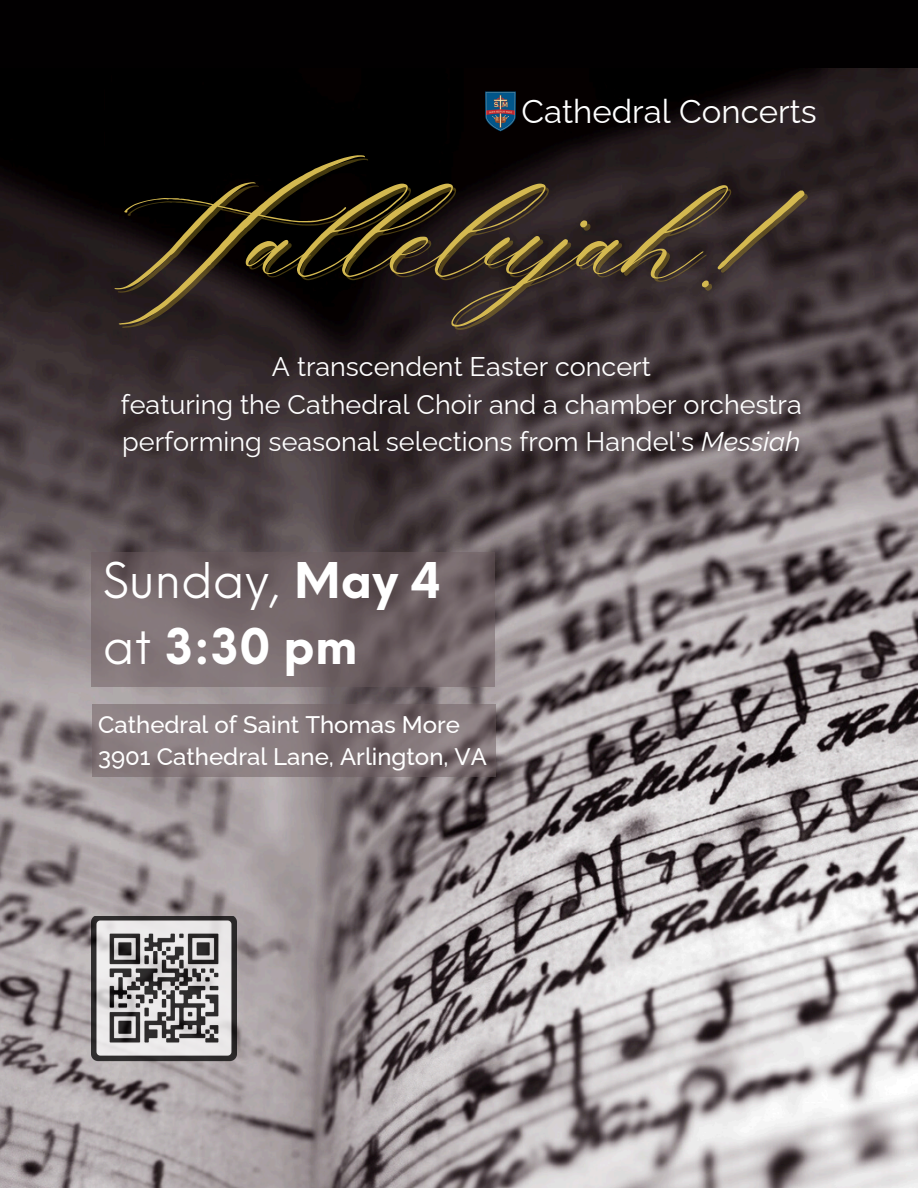
<style>
.page{position:relative;width:918px;height:1188px;background:#020001}
.page>*{position:absolute;margin:0;border:0;box-sizing:border-box;transform-origin:0 0}
.t1{font:105px "Slight";color:#d4b950}
.t2{font:700 48px/66.3px "Neue Einstellung";color:#fff}
.t3{font:33px "Raleway";color:#fff}
.t4{font:27px/37.2px "Raleway";color:#fff;text-align:center}
.t5{font:500 24px "Raleway";color:#fff}
.s1{font-style:italic}
.s2{font-weight:400}
</style>
<div class="page">
<img style="left:0;top:69px;width:918px;height:1119px">
<img style="left:485px;top:92px;width:31px;height:39px">
<img style="left:92px;top:916px;width:145px;height:145px">
<svg style="left:92px;top:552px;width:403px;height:135px;background:#736668"></svg>
<svg style="left:92px;top:705px;width:403px;height:72px;background:#827578"></svg>
<p class="t3" style="left:521px;top:92px;width:297px">Cathedral Concerts</p>
<p class="t1" style="left:115px;top:180px;width:651px">Halelujah!</p>
<h3 class="t4" style="left:121px;top:348px;width:682px">A transcendent Easter concert<br>featuring the Cathedral Choir and a chamber orchestra performing seasonal selections from Handel's <span class="s1">Messiah</span></h3>
<h1 class="t2" style="left:103px;top:543px;width:340px"><span class="s2">Sunday,</span> May 4 <span class="s2">at</span> 3:30 pm</h1>
<h4 class="t5" style="left:98px;top:710px;width:363px">Cathedral of Saint Thomas More</h4>
<h2 class="t5" style="left:98px;top:743px;width:391px">3901 Cathedral Lane, Arlington, VA</h2>
</div>
